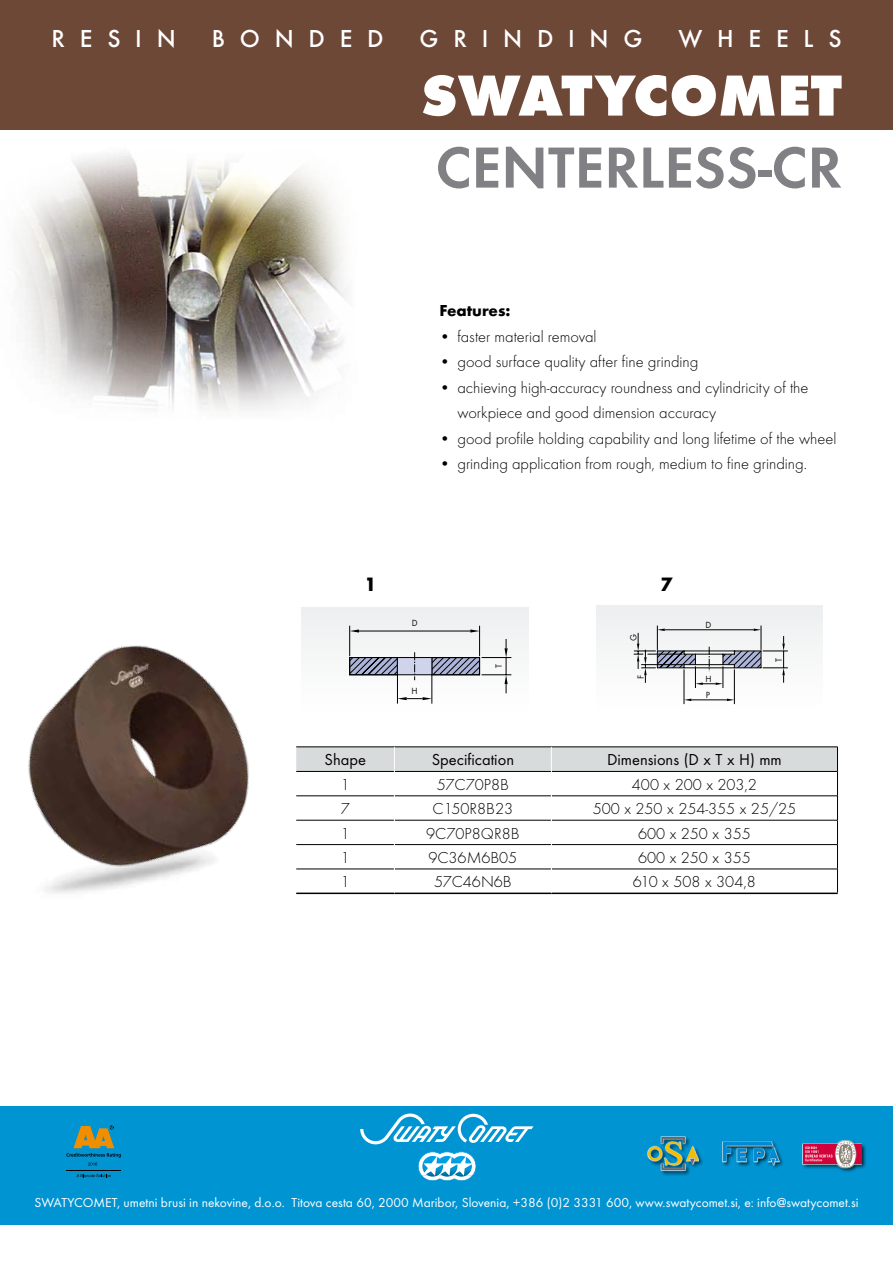
<style>
.page{position:relative;width:893px;height:1263px;background:#fff}
.page>*{position:absolute;margin:0;border:0;box-sizing:border-box;transform-origin:0 0}
.t1{font:600 60px "Futura TCE";color:#818084}
.t2{font:700 60px "Futura TCE Extr";color:#fff}
.t3{font:500 25.5px "Futura TCE";letter-spacing:.58em;color:#fff}
.t4{font:700 20.1px "Futura TCE";color:#000}
.t5{font:16.5px/25.5px "Futura TCE Ligh";color:#000}
.t6{font:16.5px "Futura TCE";color:#000}
.t7{font:700 16.5px "Futura TCE";color:#000}
.t8{font:13.5px "Futura TCE";color:#fff}
.t9{font:9.3px "Futura TCE";color:#060505}
.s1{font-size:16.35px}
</style>
<div class="page">
<div style="left:0;top:0;width:893px;height:130px;background:#6e4837"></div>
<div style="left:302px;top:607px;width:226px;height:109px;background:#f2f3f4"></div>
<svg style="left:470px;top:629px;width:9px;height:3px"></svg>
<svg style="left:350px;top:629px;width:9px;height:3px"></svg>
<hr style="left:479px;top:626px;width:1px;height:30px;background:#000">
<svg style="left:349px;top:639px;width:162px;height:65px"></svg>
<hr style="left:349px;top:626px;width:1px;height:30px;background:#000">
<hr style="left:359px;top:631px;width:111px;height:1px;background:#000">
<div style="left:597px;top:606px;width:226px;height:108px;background:#f8f8f8"></div>
<hr style="left:734px;top:669px;width:1px;height:35px;background:#000">
<hr style="left:684px;top:669px;width:1px;height:35px;background:#000">
<hr style="left:691px;top:699px;width:36px;height:1px;background:#000">
<svg style="left:727px;top:699px;width:7px;height:2px"></svg>
<svg style="left:684px;top:699px;width:7px;height:2px"></svg>
<svg style="left:634px;top:625px;width:154px;height:63px"></svg>
<img style="left:28px;top:607px;width:275px;height:288px">
<img style="left:19px;top:153px;width:328px;height:257px">
<hr style="left:296px;top:892px;width:98px;height:2px;background:#000">
<hr style="left:394px;top:892px;width:157px;height:2px;background:#000">
<hr style="left:551px;top:892px;width:287px;height:2px;background:#000">
<svg style="left:296px;top:747px;width:542px;height:145px"></svg>
<div style="left:0;top:1106px;width:893px;height:118px;background:#0094d3"></div>
<svg style="left:360px;top:1113px;width:174px;height:31px"></svg>
<svg style="left:418px;top:1151px;width:58px;height:30px"></svg>
<svg style="left:77px;top:1174px;width:34px;height:3px"></svg>
<hr style="left:66px;top:1170px;width:55px;height:1px;background:#000">
<svg style="left:66px;top:1125px;width:55px;height:40px"></svg>
<div style="left:802px;top:1139px;width:65px;height:34px;background:#000;opacity:.8"></div>
<div style="left:802px;top:1140px;width:60px;height:28px;background:#fff;opacity:.8"></div>
<div style="left:803px;top:1144px;width:58px;height:20px;background:#d30039"></div>
<svg style="left:805px;top:1140px;width:51px;height:27px"></svg>
<div style="left:647px;top:1136px;width:57px;height:40px;background:#000;opacity:.8"></div>
<div style="left:647px;top:1136px;width:52px;height:35px;background:#fff;opacity:.8"></div>
<svg style="left:648px;top:1137px;width:50px;height:33px"></svg>
<div style="left:722px;top:1140px;width:62px;height:30px;background:#000;opacity:.8"></div>
<div style="left:722px;top:1141px;width:58px;height:24px;background:#fff;opacity:.8"></div>
<svg style="left:723px;top:1141px;width:56px;height:24px"></svg>
<h2 class="t3" style="left:51px;top:23px;width:126px">RESIN</h2>
<h2 class="t3" style="left:212px;top:23px;width:173px">BONDED</h2>
<h2 class="t3" style="left:420px;top:23px;width:224px">GRINDING</h2>
<h2 class="t3" style="left:678px;top:23px;width:165px">WHEELS</h2>
<h1 class="t2" style="left:421px;top:60px;width:423px">SWATYCOMET</h1>
<h1 class="t1" style="left:435px;top:131px;width:408px">CENTERLESS-CR</h1>
<p class="t7" style="left:439px;top:301px;width:73px">Features:</p>
<p class="t5" style="left:439px;top:324px;width:159px"><span class="s1">•</span> faster material removal</p>
<p class="t5" style="left:439px;top:349px;width:261px"><span class="s1">•</span> good surface quality after fine grinding</p>
<p class="t5" style="left:457px;top:375px;width:353px;text-indent:-18px"><span class="s1">•</span> achieving high-accuracy roundness and cylindricity of the workpiece and good dimension accuracy</p>
<p class="t5" style="left:439px;top:426px;width:398px"><span class="s1">•</span> good profile holding capability and long lifetime of the wheel</p>
<p class="t5" style="left:439px;top:451px;width:369px"><span class="s1">•</span> grinding application from rough, medium to fine grinding.</p>
<p class="t4" style="left:364px;top:572px;width:14px">1</p>
<p class="t4" style="left:661px;top:572px;width:14px">7</p>
<p class="t9" style="left:412px;top:617px;width:7px">D</p>
<p class="t9" style="left:493px;top:668px;width:5px;rotate:-90deg">T</p>
<p class="t9" style="left:628px;top:641px;width:9px;rotate:-90deg">G</p>
<p class="t9" style="left:706px;top:619px;width:7px">D</p>
<p class="t9" style="left:412px;top:686px;width:8px">H</p>
<p class="t9" style="left:635px;top:679px;width:6px;rotate:-90deg">F</p>
<p class="t9" style="left:706px;top:673px;width:8px">H</p>
<p class="t9" style="left:706px;top:690px;width:6px">P</p>
<p class="t9" style="left:773px;top:662px;width:5px;rotate:-90deg">T</p>
<p class="t6" style="left:325px;top:750px;width:43px">Shape</p>
<p class="t6" style="left:432px;top:750px;width:84px">Specification</p>
<p class="t6" style="left:607px;top:750px;width:176px">Dimensions (D x T x H) mm</p>
<p class="t5" style="left:341px;top:772px;width:11px">1</p>
<p class="t5" style="left:437px;top:772px;width:74px">57C70P8B</p>
<p class="t5" style="left:632px;top:772px;width:126px">400 x 200 x 203,2</p>
<p class="t5" style="left:341px;top:796px;width:11px">7</p>
<p class="t5" style="left:433px;top:796px;width:82px">C150R8B23</p>
<p class="t5" style="left:593px;top:796px;width:205px">500 x 250 x 254-355 x 25/25</p>
<p class="t5" style="left:341px;top:820px;width:11px">1</p>
<p class="t5" style="left:426px;top:820px;width:95px">9C70P8QR8B</p>
<p class="t5" style="left:638px;top:820px;width:114px">600 x 250 x 355</p>
<p class="t5" style="left:341px;top:845px;width:11px">1</p>
<p class="t5" style="left:428px;top:845px;width:90px">9C36M6B05</p>
<p class="t5" style="left:638px;top:845px;width:114px">600 x 250 x 355</p>
<p class="t5" style="left:341px;top:869px;width:11px">1</p>
<p class="t5" style="left:434px;top:869px;width:79px">57C46N6B</p>
<p class="t5" style="left:633px;top:869px;width:124px">610 x 508 x 304,8</p>
<p class="t8" style="left:34px;top:1194px;width:826px">SWATYCOMET, umetni brusi in nekovine, d.o.o. Titova cesta 60, 2000 Maribor, Slovenia, +386 (0)2 3331 600, www.swatycomet.si, e: info@swatycomet.si</p>
</div>
